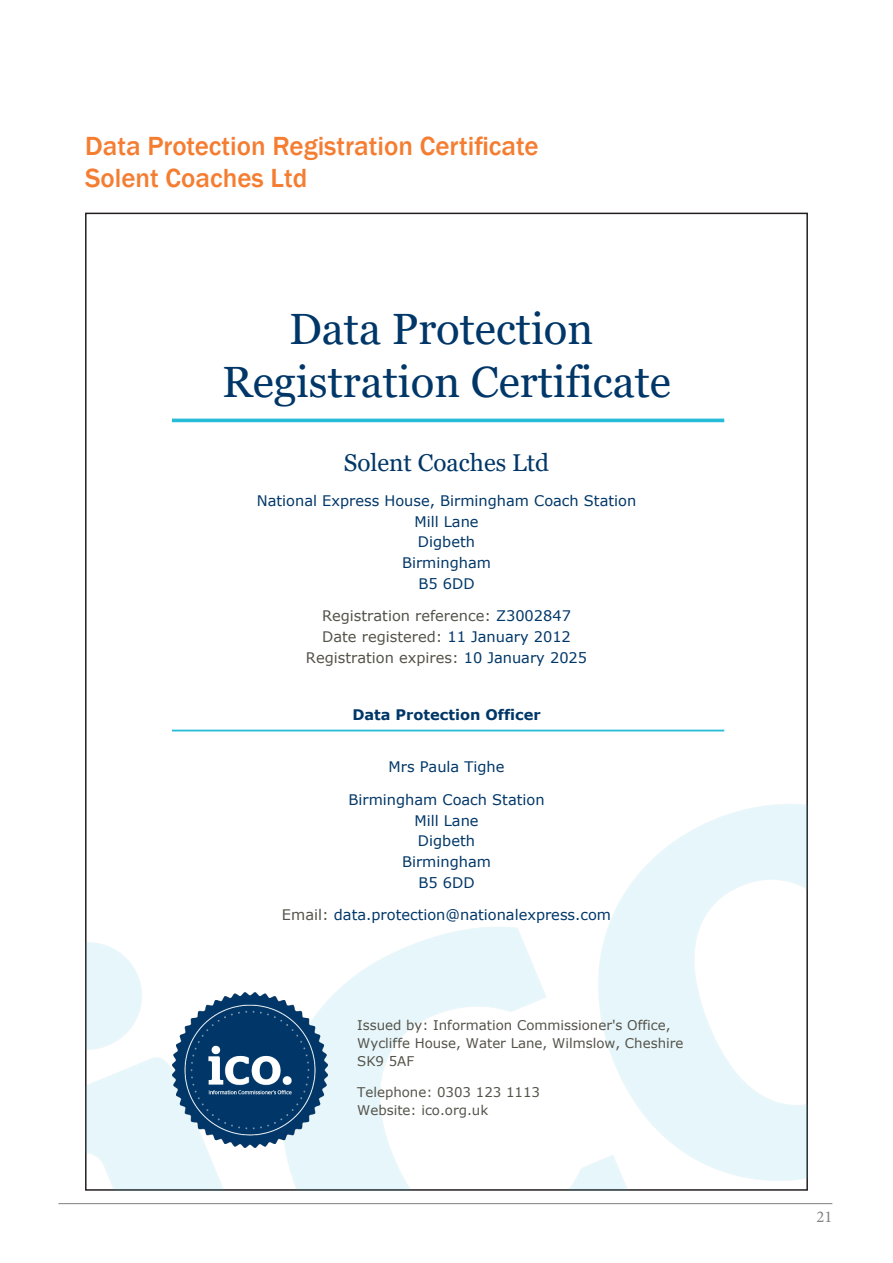
<style>
.page{position:relative;width:893px;height:1263px;background:#fff}
.page>*{position:absolute;margin:0;border:0;box-sizing:border-box;transform-origin:0 0}
.t1{font:43.8px/53.4px "Georgia";color:#003768;text-align:center}
.t2{font:500 27px "Franklin Gothic";color:#f47d31}
.t3{font:24.3px "Georgia";color:#003768}
.t4{font:16.5px "Minion Pro";color:#808080}
.t5{font:14.55px/20.7px "Verdana";color:#003768;text-align:center}
.t6{font:14.55px/20.7px "Verdana";color:#54534a;text-align:center}
.t7{font:700 14.55px "Verdana";color:#003768}
.t8{font:13.35px/18.3px "Verdana";color:#54534a}
.s1{color:#003768}
.s2{color:#54534a}
</style>
<div class="page">
<hr style="left:58px;top:1203px;width:774px;height:1px;background:#808080">
<img style="left:85px;top:213px;width:723px;height:978px">
<img style="left:173px;top:992px;width:154px;height:155px">
<div style="left:172px;top:419px;width:552px;height:3px;border:1px solid #26bcd7"></div>
<div style="left:172px;top:730px;width:552px;height:1px;border:1px solid #26bcd7"></div>
<p class="t2" style="left:85px;top:129px;width:455px">Data Protection Registration Certificate</p>
<p class="t2" style="left:85px;top:162px;width:224px">Solent Coaches Ltd</p>
<p class="t1" style="left:222px;top:303px;width:450px">Data Protection<br>Registration Certificate</p>
<p class="t3" style="left:344px;top:448px;width:207px">Solent Coaches Ltd</p>
<p class="t5" style="left:257px;top:490px;width:381px">National Express House, Birmingham Coach Station<br>Mill Lane<br>Digbeth<br>Birmingham<br>B5 6DD</p>
<p class="t6" style="left:306px;top:606px;width:283px">Registration reference: <span class="s1">Z3002847<br></span>Date registered: <span class="s1">11 January 2012<br></span>Registration expires: <span class="s1">10 January 2025</span></p>
<p class="t7" style="left:352px;top:704px;width:190px">Data Protection Officer</p>
<p class="t5" style="left:389px;top:756px;width:117px">Mrs Paula Tighe</p>
<p class="t5" style="left:348px;top:789px;width:198px">Birmingham Coach Station<br>Mill Lane<br>Digbeth<br>Birmingham<br>B5 6DD</p>
<p class="t5" style="left:282px;top:904px;width:331px"><span class="s2">Email:</span> data.protection@nationalexpress.com</p>
<p class="t8" style="left:357px;top:1016px;width:328px">Issued by: Information Commissioner's Office,<br>Wycliffe House, Water Lane, Wilmslow, Cheshire<br>SK9 5AF</p>
<p class="t8" style="left:357px;top:1083px;width:184px">Telephone: 0303 123 1113<br>Website: ico.org.uk</p>
<p class="t4" style="left:816px;top:1206px;width:17px">21</p>
</div>
